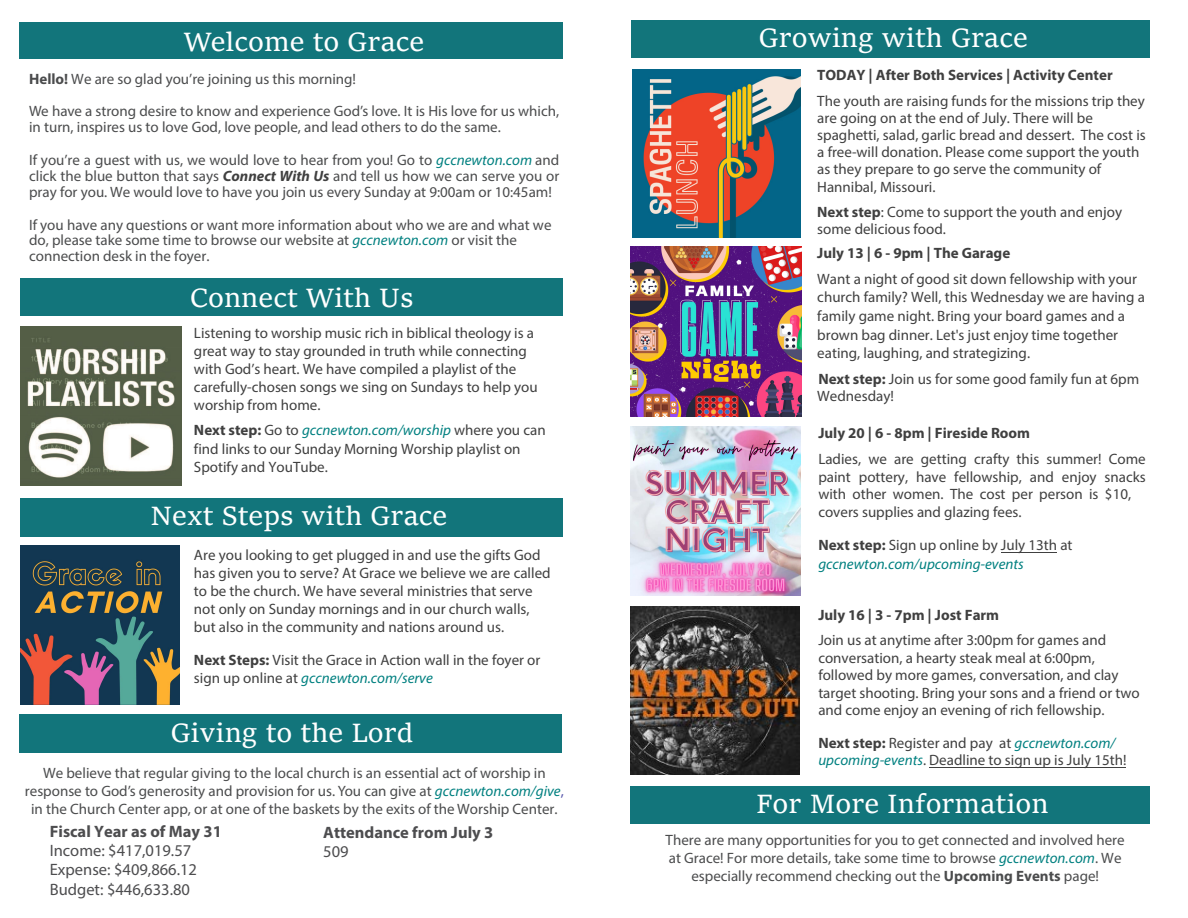
<style>
.page{position:relative;width:1188px;height:918px;background:#fff}
.page>*{position:absolute;margin:0;border:0;box-sizing:border-box;transform-origin:0 0}
.t1{font:28.5px "Sitka Text";color:#fff}
.t2{font:16.5px/19.5px "Myriad Pro";color:#4d4d4f}
.t3{font:700 16.5px "Myriad Pro";color:#4d4d4f}
.t4{font:15px/18.1px "Myriad Pro";color:#404040}
.t5{font:15px/18px "Myriad Pro";color:#4b4c4d}
.t6{font:700 15px "Myriad Pro";color:#404040}
.t7{font:italic 15px/18.6px "Myriad Pro";color:#008080}
.s1{font-weight:700}
.s2{font-style:italic;color:#008080}
.s3{font-weight:700;font-style:italic;color:#404040}
.s4{color:#55a}
.s5{font-weight:700;font-style:normal;color:#404040}
.s6{font-style:normal;color:#404040}
</style>
<div class="page">
<div style="left:19px;top:714px;width:543px;height:38px;background:#12757b"></div>
<div style="left:20px;top:498px;width:543px;height:38px;background:#12757b"></div>
<div style="left:20px;top:279px;width:543px;height:37px;background:#12757b"></div>
<div style="left:19px;top:22px;width:544px;height:36px;background:#12757b"></div>
<div style="left:631px;top:786px;width:518px;height:38px;background:#12757b"></div>
<div style="left:632px;top:20px;width:517px;height:37px;background:#12757b"></div>
<hr style="left:930px;top:767px;width:196px;height:1px;background:#404040">
<hr style="left:1001px;top:552px;width:56px;height:1px;background:#404040">
<img style="left:20px;top:546px;width:159px;height:159px">
<img style="left:21px;top:326px;width:160px;height:159px">
<img style="left:631px;top:606px;width:168px;height:169px">
<img style="left:631px;top:246px;width:170px;height:171px">
<img style="left:632px;top:70px;width:168px;height:168px">
<img style="left:631px;top:426px;width:169px;height:170px">
<p class="t1" style="left:184px;top:20px;width:242px">Welcome to Grace</p>
<p class="t5" style="left:29px;top:62px;width:532px;line-height:32.4px"><span class="s1">Hello!</span> We are so glad you’re joining us this morning!<br>We have a strong desire to know and experience God’s love. It is His love for us which,</p>
<p class="t5" style="left:29px;top:111px;width:532px;line-height:32.4px">in turn, inspires us to love God, love people, and lead others to do the same.<br>If you’re a guest with us, we would love to hear from you! Go to <span class="s2">gccnewton.com</span> and</p>
<p class="t5" style="left:29px;top:168px;width:532px;line-height:16px">click the blue button that says <span class="s3">Connect With Us</span> and tell us how we can serve you or pray for you. We would love to have you join us every Sunday at 9:00am or 10:45am!</p>
<p class="t5" style="left:29px;top:216px;width:524px;line-height:15.9px">If you have any questions or want more information about who we are and what we do, please take some time to browse our website at <span class="s2">gccnewton.com</span> or visit the connection desk in the foyer.</p>
<p class="t1" style="left:190px;top:276px;width:225px">Connect With Us</p>
<p class="t4" style="left:194px;top:323px;width:345px">Listening to worship music rich in biblical theology is a great way to stay grounded in truth while connecting with God’s heart. We have compiled a playlist of the carefully-chosen songs we sing on Sundays to help you worship from home.</p>
<p class="t4" style="left:194px;top:421px;width:353px"><span class="s1">Next step:</span> Go to <span class="s2">gccnewton.com/worship</span> where you can find links to our Sunday Morning Worship playlist on<br>Spotify and YouTube.</p>
<p class="t1" style="left:150px;top:494px;width:299px">Next Steps with Grace</p>
<p class="t4" style="left:194px;top:545px;width:358px">Are you looking to get plugged in and use the gifts God has given you to serve? At Grace we believe we are called to be the church. We have several ministries that serve not only on Sunday mornings and in our church walls, but also in the community and nations around us.</p>
<p class="t4" style="left:194px;top:650px;width:348px"><span class="s1">Next Steps:</span> Visit the Grace in Action wall in the foyer or sign up online at <span class="s2">gccnewton.com/serve</span></p>
<p class="t1" style="left:171px;top:711px;width:244px">Giving to the Lord</p>
<p class="t5" style="left:25px;top:763px;width:540px;text-align:center">We believe that regular giving to the local church is an essential act of worship in response to God’s generosity and provision for us. You can give at <span class="s2">gccnewton.com/give</span><span class="s4">, </span>in the Church Center app, or at one of the baskets by the exits of the Worship Center.</p>
<p class="t3" style="left:50px;top:821px;width:174px">Fiscal Year as of May 31</p>
<p class="t2" style="left:50px;top:840px;width:149px">Income: $417,019.57<br>Expense: $409,866.12<br>Budget: $446,633.80</p>
<p class="t3" style="left:323px;top:822px;width:172px">Attendance from July 3</p>
<p class="t2" style="left:323px;top:841px;width:27px">509</p>
<p class="t1" style="left:759px;top:16px;width:270px">Growing with Grace</p>
<p class="t6" style="left:817px;top:65px;width:297px">TODAY | After Both Services | Activity Center</p>
<p class="t4" style="left:817px;top:92px;width:330px;line-height:17.2px">The youth are raising funds for the missions trip they are going on at the end of July. There will be spaghetti, salad, garlic bread and dessert. The cost is a free-will donation. Please come support the youth as they prepare to go serve the community of Hannibal, Missouri.</p>
<p class="t4" style="left:817px;top:203px;width:306px;line-height:17px"><span class="s1">Next step</span>: Come to support the youth and enjoy some delicious food.</p>
<p class="t6" style="left:817px;top:243px;width:195px">July 13 | 6 - 9pm | The Garage</p>
<p class="t4" style="left:817px;top:269px;width:329px;line-height:18.6px">Want a night of good sit down fellowship with your church family? Well, this Wednesday we are having a family game night. Bring your board games and a brown bag dinner. Let's just enjoy time together eating, laughing, and strategizing.</p>
<p class="t4" style="left:817px;top:370px;width:324px;line-height:17.4px"><span class="s1">Next step:</span> Join us for some good family fun at 6pm<br>Wednesday!</p>
<p class="t6" style="left:818px;top:423px;width:213px">July 20 | 6 - 8pm | Fireside Room</p>
<p class="t4" style="left:818px;top:450px;width:329px">Ladies, we are getting crafty this summer! Come paint pottery, have fellowship, and enjoy snacks with other women. The cost per person is $10, covers supplies and glazing fees.</p>
<p class="t7" style="left:818px;top:536px;width:256px"><span class="s5">Next step:</span> <span class="s6">Sign up online by July 13th at </span>gccnewton.com/upcoming-events</p>
<p class="t6" style="left:818px;top:605px;width:182px">July 16 | 3 - 7pm | Jost Farm</p>
<p class="t4" style="left:818px;top:631px;width:323px;line-height:17.5px">Join us at anytime after 3:00pm for games and conversation, a hearty steak meal at 6:00pm, followed by more games, conversation, and clay target shooting. Bring your sons and a friend or two and come enjoy an evening of rich fellowship.</p>
<p class="t4" style="left:818px;top:734px;width:310px;line-height:17.1px"><span class="s1">Next step:</span> Register and pay at <span class="s2">gccnewton.com/ upcoming-events</span>. Deadline to sign up is July 15th!</p>
<p class="t1" style="left:756px;top:782px;width:294px">For More Information</p>
<p class="t5" style="left:666px;top:831px;width:461px;text-align:center">There are many opportunities for you to get connected and involved here at Grace! For more details, take some time to browse <span class="s2">gccnewton.com</span>. We especially recommend checking out the <span class="s1">Upcoming Events</span> page!</p>
</div>
